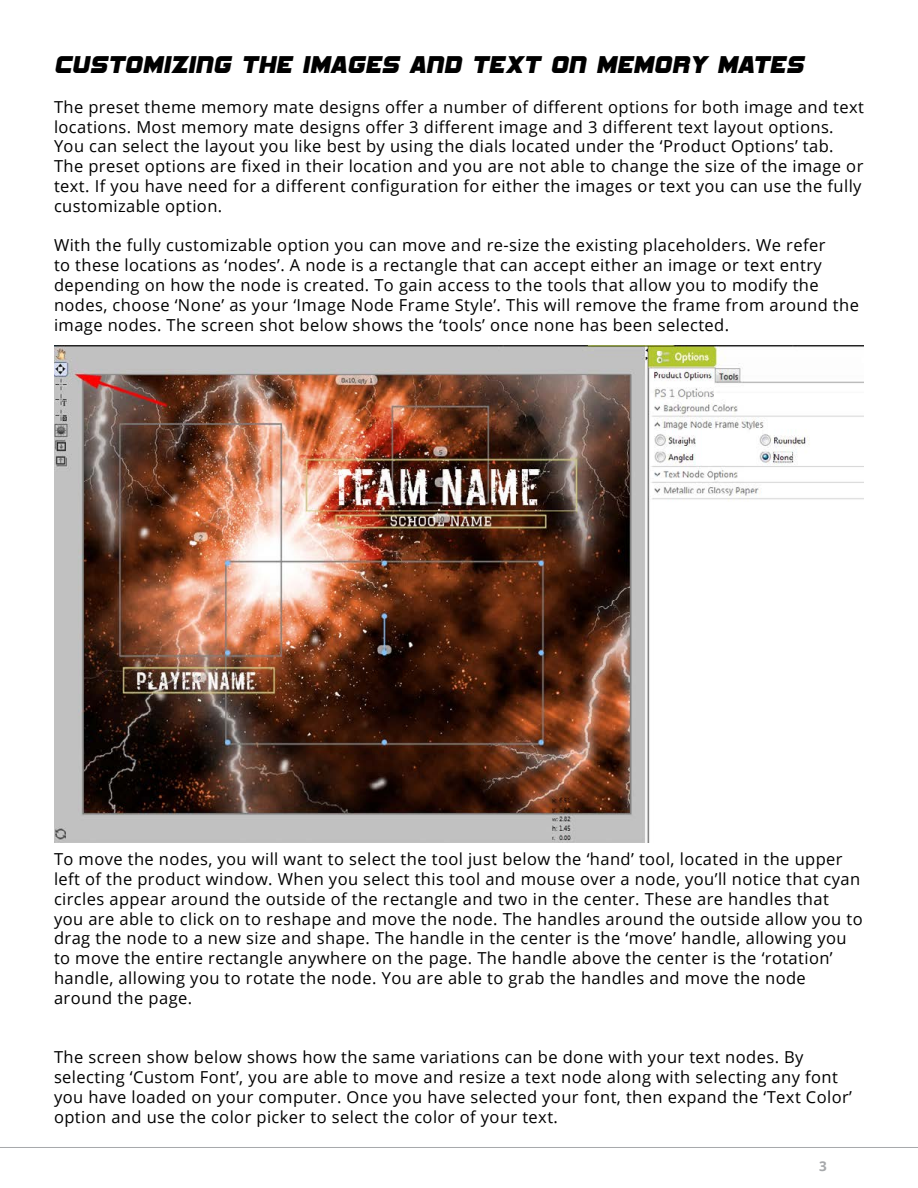
<style>
.page{position:relative;width:918px;height:1188px;background:#fff}
.page>*{position:absolute;margin:0;border:0;box-sizing:border-box;transform-origin:0 0}
.t1{font:italic 24px "SF Sports Night Solid";letter-spacing:.025em;color:#000}
.t2{font:16.5px/19.8px "Open Sans";letter-spacing:.025em;color:#000}
.t3{font:700 13.5px "Open Sans";color:#a6a8ab}
</style>
<div class="page">
<hr style="left:0;top:1147px;width:918px;height:1px;background:#a6a8ab">
<img style="left:54px;top:346px;width:810px;height:496px">
<h1 class="t1" style="left:54px;top:55px;width:751px">CUSTOMIZING THE IMAGES AND TEXT ON MEMORY MATES</h1>
<p class="t2" style="left:54px;top:96px;width:812px">The preset theme memory mate designs offer a number of different options for both image and text locations. Most memory mate designs offer 3 different image and 3 different text layout options.<br>You can select the layout you like best by using the dials located under the ‘Product Options’ tab.<br>The preset options are fixed in their location and you are not able to change the size of the image or text. If you have need for a different configuration for either the images or text you can use the fully customizable option.</p>
<p class="t2" style="left:54px;top:235px;width:807px">With the fully customizable option you can move and re-size the existing placeholders. We refer<br>to these locations as ‘nodes’. A node is a rectangle that can accept either an image or text entry depending on how the node is created. To gain access to the tools that allow you to modify the nodes, choose ‘None’ as your ‘Image Node Frame Style’. This will remove the frame from around the image nodes. The screen shot below shows the ‘tools’ once none has been selected.</p>
<p class="t2" style="left:54px;top:849px;width:810px">To move the nodes, you will want to select the tool just below the ‘hand’ tool, located in the upper left of the product window. When you select this tool and mouse over a node, you’ll notice that cyan circles appear around the outside of the rectangle and two in the center. These are handles that<br>you are able to click on to reshape and move the node. The handles around the outside allow you to drag the node to a new size and shape. The handle in the center is the ‘move’ handle, allowing you to move the entire rectangle anywhere on the page. The handle above the center is the ‘rotation’ handle, allowing you to rotate the node. You are able to grab the handles and move the node around the page.</p>
<p class="t2" style="left:54px;top:1047px;width:800px">The screen show below shows how the same variations can be done with your text nodes. By selecting ‘Custom Font’, you are able to move and resize a text node along with selecting any font you have loaded on your computer. Once you have selected your font, then expand the ‘Text Color’ option and use the color picker to select the color of your text.</p>
<p class="t3" style="left:819px;top:1157px;width:9px">3</p>
</div>
